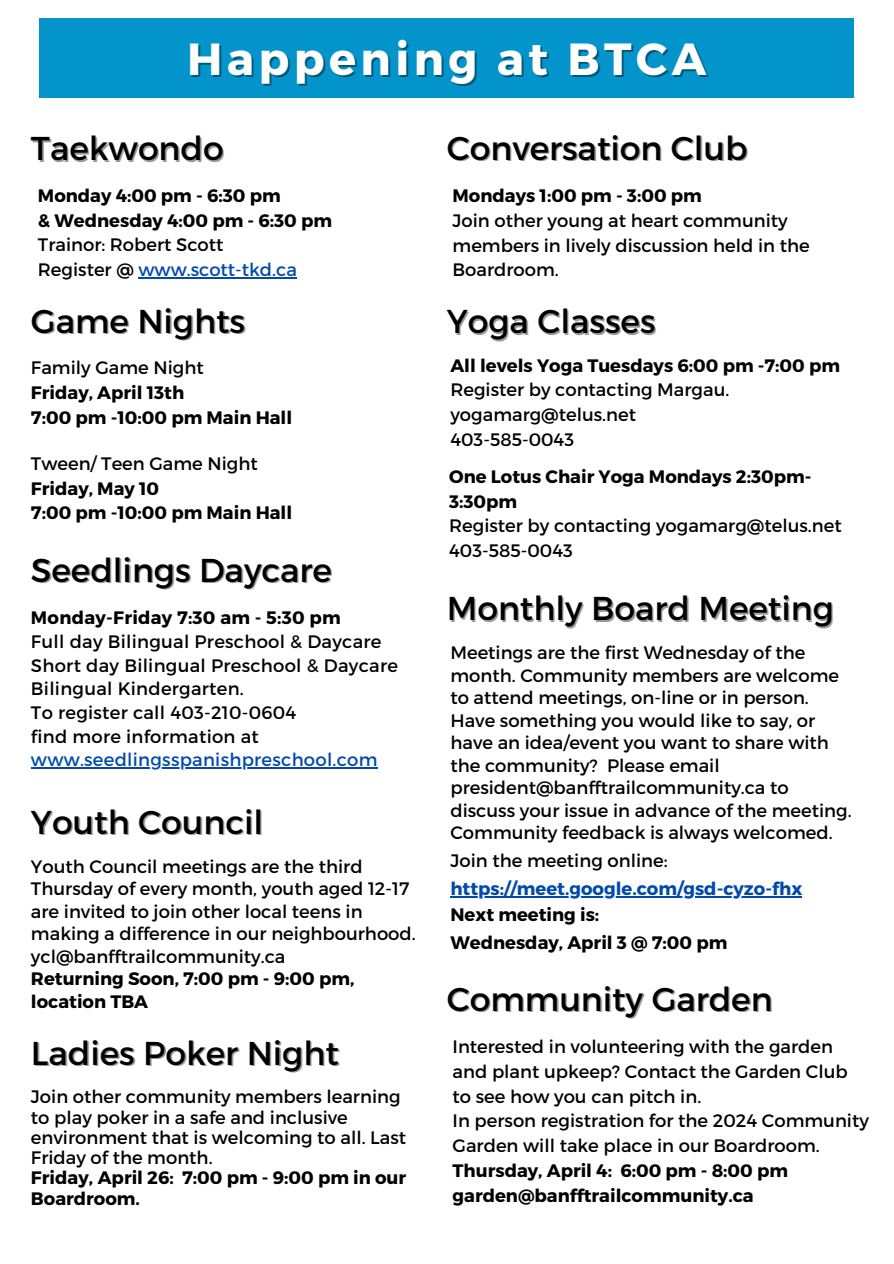
<style>
.page{position:relative;width:894px;height:1264px;background:#fff}
.page>*{position:absolute;margin:0;border:0;box-sizing:border-box;transform-origin:0 0}
.t1{font:700 45px "Montserrat";letter-spacing:.1em;color:#fff}
.t2{font:33px "Montserrat";color:#000}
.t3{font:18px/22.5px "Montserrat";color:#000}
.t4{font:700 18px/24.8px "Montserrat";color:#000}
.t5{font:700 18px "Montserrat";color:#004aad}
.t6{font:18px "Montserrat";letter-spacing:.015em;color:#004aad}
.s1{color:#004aad}
</style>
<div class="page">
<hr style="left:138px;top:277px;width:159px;height:1px;background:#004aad">
<hr style="left:31px;top:767px;width:347px;height:1px;background:#004aad">
<hr style="left:450px;top:896px;width:352px;height:1px;background:#004aad">
<div style="left:40px;top:18px;width:813px;height:79px;background:#0494cc"></div>
<h1 class="t1" style="left:187px;top:30px;width:520px">Happening at BTCA</h1>
<h2 class="t2" style="left:31px;top:127px;width:194px">Taekwondo</h2>
<h2 class="t2" style="left:446px;top:126px;width:302px">Conversation Club</h2>
<p class="t4" style="left:452px;top:182px;width:251px">Mondays 1:00 pm - 3:00 pm</p>
<p class="t3" style="left:452px;top:207px;width:358px;line-height:24.8px">Join other young at heart community members in lively discussion held in the<br>Boardroom.</p>
<p class="t4" style="left:38px;top:182px;width:295px">Monday 4:00 pm - 6:30 pm<br>&amp; Wednesday 4:00 pm - 6:30 pm</p>
<p class="t3" style="left:38px;top:232px;width:260px;line-height:24.8px">Trainor: Robert Scott<br>Register @ <span class="s1">www.scott-tkd.ca</span></p>
<h2 class="t2" style="left:31px;top:300px;width:216px">Game Nights</h2>
<p class="t3" style="left:31px;top:355px;width:174px">Family Game Night</p>
<p class="t4" style="left:31px;top:379px;width:263px">Friday, April 13th<br>7:00 pm -10:00 pm Main Hall</p>
<p class="t3" style="left:31px;top:451px;width:228px">Tween/ Teen Game Night</p>
<p class="t4" style="left:31px;top:475px;width:263px">Friday, May 10<br>7:00 pm -10:00 pm Main Hall</p>
<h2 class="t2" style="left:31px;top:548px;width:302px">Seedlings Daycare</h2>
<p class="t4" style="left:31px;top:604px;width:311px">Monday-Friday 7:30 am - 5:30 pm</p>
<p class="t3" style="left:31px;top:629px;width:368px;line-height:23.7px">Full day Bilingual Preschool &amp; Daycare<br>Short day Bilingual Preschool &amp; Daycare<br>Bilingual Kindergarten.<br>To register call 403-210-0604<br>find more information at</p>
<p class="t6" style="left:31px;top:748px;width:348px">www.seedlingsspanishpreschool.com</p>
<h2 class="t2" style="left:31px;top:800px;width:233px">Youth Council</h2>
<p class="t3" style="left:31px;top:854px;width:386px">Youth Council meetings are the third Thursday of every month, youth aged 12-17 are invited to join other local teens in making a difference in our neighbourhood. ycl@banfftrailcommunity.ca</p>
<p class="t4" style="left:31px;top:966px;width:325px;line-height:22.5px">Returning Soon, 7:00 pm - 9:00 pm, location TBA</p>
<h2 class="t2" style="left:31px;top:1031px;width:309px">Ladies Poker Night</h2>
<p class="t3" style="left:31px;top:1085px;width:376px;line-height:20.2px">Join other community members learning to play poker in a safe and inclusive environment that is welcoming to all. Last Friday of the month.</p>
<p class="t4" style="left:31px;top:1166px;width:376px;line-height:20.2px">Friday, April 26: 7:00 pm - 9:00 pm in our<br>Boardroom.</p>
<h2 class="t2" style="left:446px;top:300px;width:210px">Yoga Classes</h2>
<p class="t4" style="left:450px;top:352px;width:391px">All levels Yoga Tuesdays 6:00 pm -7:00 pm</p>
<p class="t3" style="left:450px;top:377px;width:280px;line-height:24.8px">Register by contacting Margau. yogamarg@telus.net<br>403-585-0043</p>
<p class="t4" style="left:449px;top:463px;width:364px">One Lotus Chair Yoga Mondays 2:30pm-<br>3:30pm</p>
<p class="t3" style="left:449px;top:512px;width:394px;line-height:24.8px">Register by contacting yogamarg@telus.net<br>403-585-0043</p>
<h2 class="t2" style="left:446px;top:587px;width:388px">Monthly Board Meeting</h2>
<p class="t3" style="left:450px;top:640px;width:402px">Meetings are the first Wednesday of the month. Community members are welcome to attend meetings, on-line or in person.<br>Have something you would like to say, or have an idea/event you want to share with the community? Please email president@banfftrailcommunity.ca to discuss your issue in advance of the meeting.<br>Community feedback is always welcomed.</p>
<p class="t3" style="left:450px;top:848px;width:218px">Join the meeting online:</p>
<p class="t5" style="left:450px;top:877px;width:353px">https://meet.google.com/gsd-cyzo-fhx</p>
<p class="t4" style="left:450px;top:899px;width:278px;line-height:28.2px">Next meeting is:<br>Wednesday, April 3 @ 7:00 pm</p>
<h2 class="t2" style="left:446px;top:977px;width:327px">Community Garden</h2>
<p class="t3" style="left:452px;top:1033px;width:418px;line-height:24.8px">Interested in volunteering with the garden and plant upkeep? Contact the Garden Club to see how you can pitch in.<br>In person registration for the 2024 Community Garden will take place in our Boardroom.</p>
<p class="t4" style="left:452px;top:1157px;width:337px">Thursday, April 4: 6:00 pm - 8:00 pm garden@banfftrailcommunity.ca</p>
</div>
